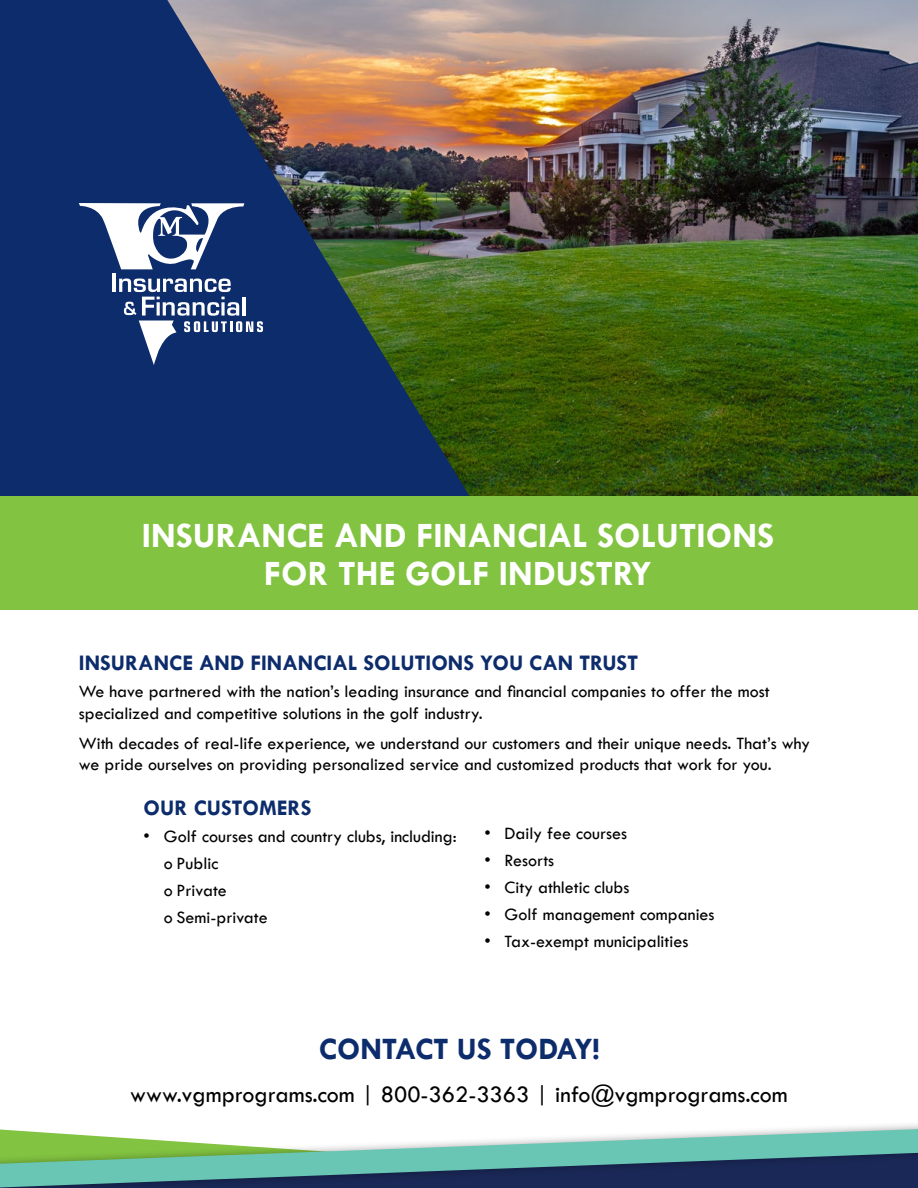
<style>
.page{position:relative;width:918px;height:1188px;background:#fff}
.page>*{position:absolute;margin:0;border:0;box-sizing:border-box;transform-origin:0 0}
.t1{font:700 36px/37.5px "Tw Cen";color:#fff;text-align:center}
.t2{font:700 31.5px "Tw Cen";color:#0d2c6c}
.t3{font:24px "Tw Cen";color:#000}
.t4{font:700 22.5px "Tw Cen";color:#0d2c6c}
.t5{font:18px/27px "Tw Cen";color:#000}
</style>
<div class="page">
<img style="left:488px;top:0;width:430px;height:496px">
<img style="left:0;top:0;width:488px;height:496px">
<div style="left:0;top:496px;width:918px;height:114px;background:#82c341"></div>
<svg style="left:79px;top:203px;width:165px;height:66px"></svg>
<hr style="left:112px;top:273px;width:4px;height:19px;background:#fff">
<svg style="left:119px;top:279px;width:144px;height:86px"></svg>
<svg style="left:0;top:1129px;width:918px;height:58px"></svg>
<h1 class="t1" style="left:142px;top:516px;width:634px">INSURANCE AND FINANCIAL SOLUTIONS<br>FOR THE GOLF INDUSTRY</h1>
<p class="t4" style="left:79px;top:649px;width:561px">INSURANCE AND FINANCIAL SOLUTIONS YOU CAN TRUST</p>
<p class="t5" style="left:79px;top:680px;width:692px;line-height:21.6px">We have partnered with the nation’s leading insurance and financial companies to offer the most specialized and competitive solutions in the golf industry.</p>
<p class="t5" style="left:79px;top:732px;width:733px;line-height:21.6px">With decades of real-life experience, we understand our customers and their unique needs. That’s why we pride ourselves on providing personalized service and customized products that work for you.</p>
<p class="t4" style="left:144px;top:794px;width:169px">OUR CUSTOMERS</p>
<p class="t5" style="left:164px;top:822px;width:294px;text-indent:-20px">• Golf courses and country clubs, including: o Public<br>o Private<br>o Semi-private</p>
<p class="t5" style="left:484px;top:819px;width:144px">• Daily fee courses</p>
<p class="t5" style="left:484px;top:846px;width:71px">• Resorts</p>
<p class="t5" style="left:484px;top:873px;width:146px">• City athletic clubs</p>
<p class="t5" style="left:484px;top:900px;width:232px">• Golf management companies</p>
<p class="t5" style="left:484px;top:927px;width:206px">• Tax-exempt municipalities</p>
<h2 class="t2" style="left:319px;top:1030px;width:282px">CONTACT US TODAY!</h2>
<h3 class="t3" style="left:130px;top:1079px;width:659px">www.vgmprograms.com | 800-362-3363 | info@vgmprograms.com</h3>
</div>
